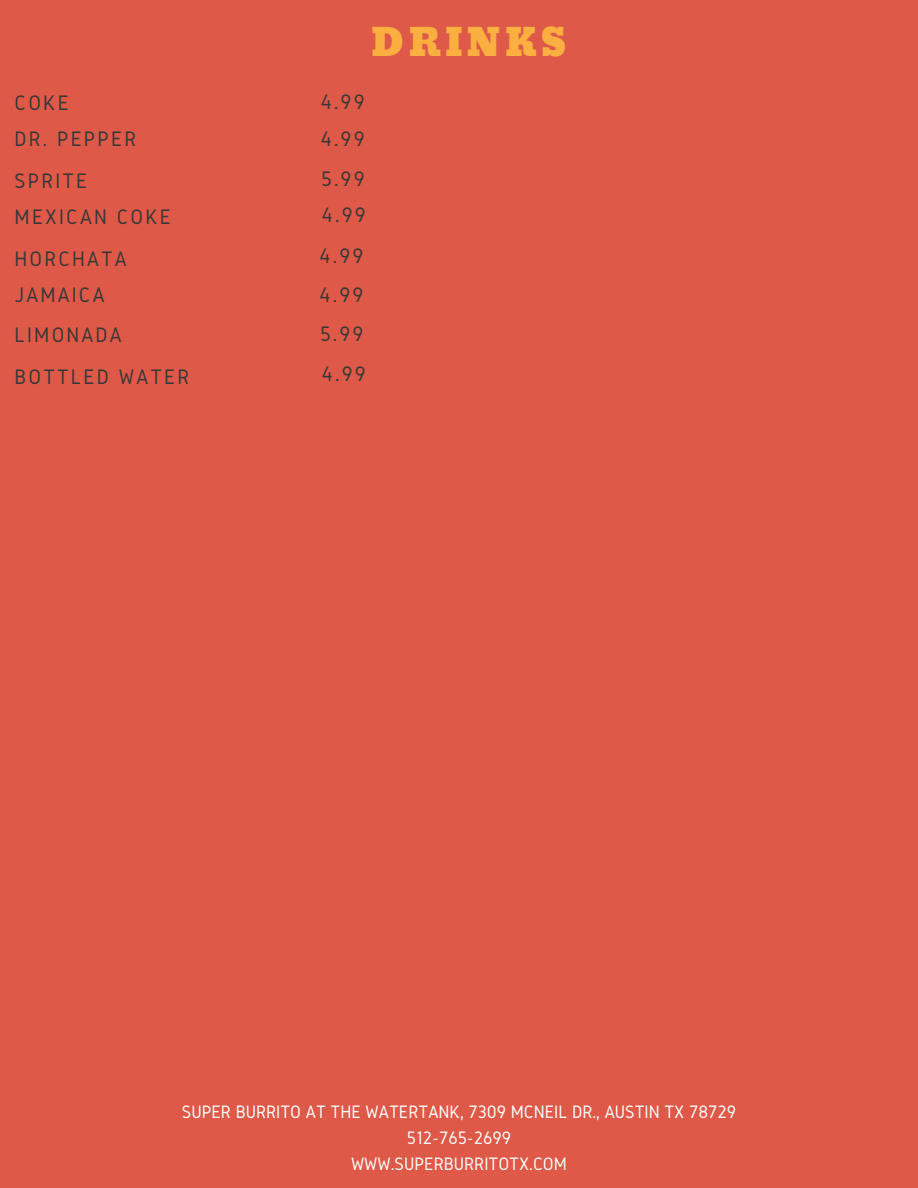
<style>
.page{position:relative;width:918px;height:1188px;background:#de5947}
.page>*{position:absolute;margin:0;border:0;box-sizing:border-box;transform-origin:0 0}
.t1{font:37.35px "Bevan";letter-spacing:.1em;color:#faaf40}
.t2{font:21.75px "Gidole";letter-spacing:.1em;color:#383838}
.t3{font:18.75px/25.8px "Gidole";color:#fff;text-align:center}
</style>
<div class="page">
<h1 class="t1" style="left:371px;top:13px;width:197px">DRINKS</h1>
<p class="t2" style="left:15px;top:91px;width:56px">COKE</p>
<p class="t2" style="left:320px;top:90px;width:46px">4.99</p>
<p class="t2" style="left:15px;top:127px;width:123px">DR. PEPPER</p>
<p class="t2" style="left:320px;top:127px;width:46px">4.99</p>
<p class="t2" style="left:15px;top:169px;width:74px">SPRITE</p>
<p class="t2" style="left:321px;top:166px;width:45px">5.99</p>
<p class="t2" style="left:15px;top:205px;width:158px">MEXICAN COKE</p>
<p class="t2" style="left:322px;top:202px;width:46px">4.99</p>
<p class="t2" style="left:15px;top:246px;width:114px">HORCHATA</p>
<p class="t2" style="left:319px;top:244px;width:46px">4.99</p>
<p class="t2" style="left:15px;top:282px;width:92px">JAMAICA</p>
<p class="t2" style="left:319px;top:282px;width:46px">4.99</p>
<p class="t2" style="left:15px;top:323px;width:109px">LIMONADA</p>
<p class="t2" style="left:320px;top:322px;width:45px">5.99</p>
<p class="t2" style="left:15px;top:364px;width:176px">BOTTLED WATER</p>
<p class="t2" style="left:322px;top:362px;width:46px">4.99</p>
<p class="t3" style="left:182px;top:1099px;width:556px">SUPER BURRITO AT THE WATERTANK, 7309 MCNEIL DR., AUSTIN TX 78729<br>512-765-2699<br>WWW.SUPERBURRITOTX.COM</p>
</div>
